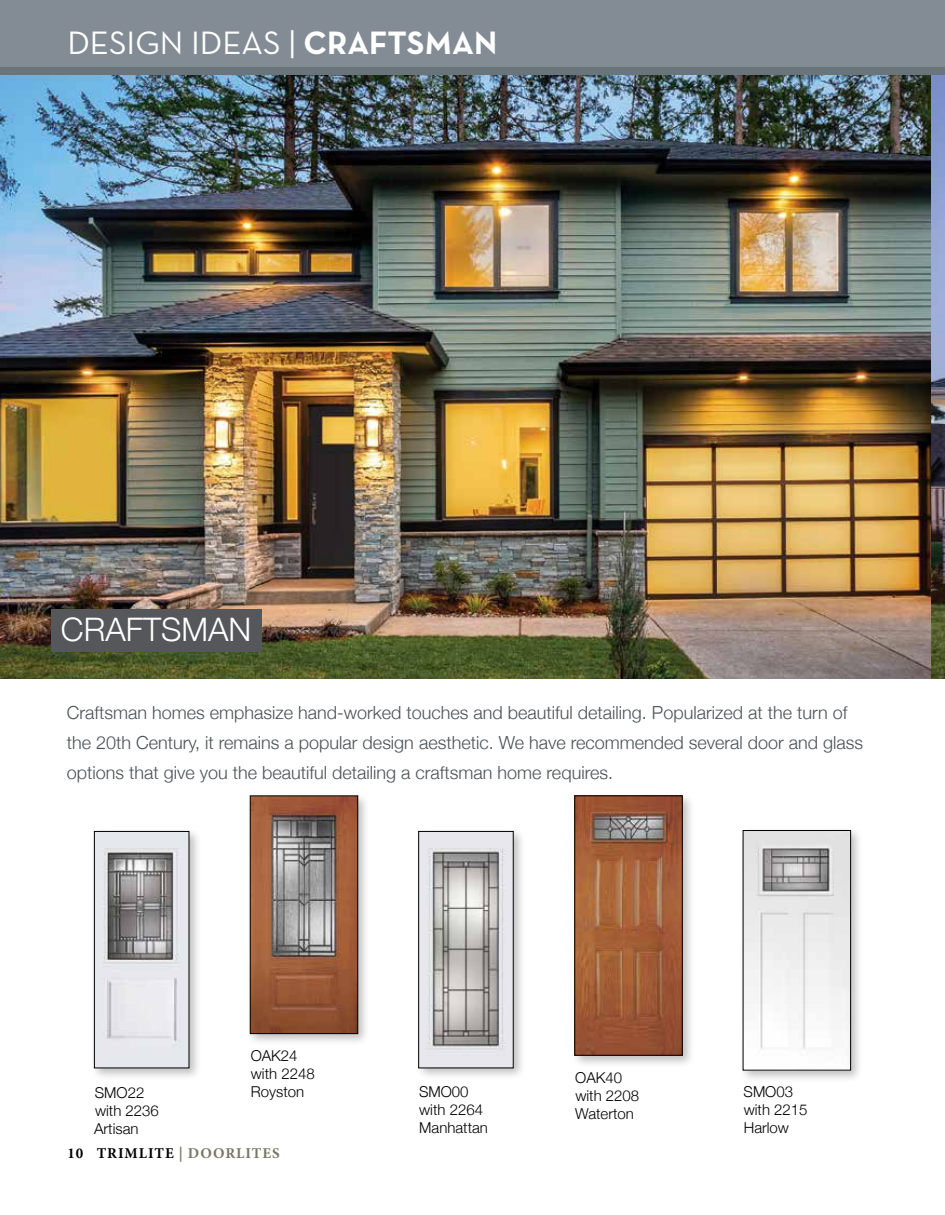
<style>
.page{position:relative;width:945px;height:1215px;background:#fff}
.page>*{position:absolute;margin:0;border:0;box-sizing:border-box;transform-origin:0 0}
.t1{font:33px "Neutra Text";color:#fff}
.t2{font:300 32.4px "Helvetica Neue";color:#fff}
.t3{font:300 18px/30px "Helvetica Neue";color:#4c5154}
.t4{font:300 15px/18px "Helvetica Neue";color:#000}
.t5{font:700 15px "Minion Pro";letter-spacing:.06em;color:#000}
.s1{font-family:"Neutra Text Bold Alt"}
.s2{color:#767662}
</style>
<div class="page">
<div style="left:0;top:0;width:932px;height:75px;background:#6a747b"></div>
<div style="left:0;top:0;width:932px;height:67px;background:#838c94"></div>
<div style="left:932px;top:0;width:13px;height:75px;background:#6a747b"></div>
<div style="left:932px;top:0;width:13px;height:67px;background:#838c94"></div>
<img style="left:0;top:75px;width:945px;height:603px">
<div style="left:52px;top:609px;width:210px;height:43px;background:#56575a"></div>
<div style="left:91px;top:828px;width:111px;height:253px;background:#000;opacity:.25"></div>
<img style="left:96px;top:833px;width:91px;height:233px">
<div style="left:94px;top:831px;width:95px;height:237px;border:1px solid #000"></div>
<div style="left:246px;top:792px;width:125px;height:254px;background:#000;opacity:.25"></div>
<img style="left:252px;top:798px;width:104px;height:234px">
<div style="left:250px;top:796px;width:108px;height:238px;border:1px solid #000"></div>
<div style="left:739px;top:827px;width:124px;height:256px;background:#000;opacity:.25"></div>
<img style="left:745px;top:832px;width:104px;height:236px">
<div style="left:743px;top:830px;width:108px;height:240px;border:1px solid #000"></div>
<div style="left:571px;top:792px;width:124px;height:276px;background:#000;opacity:.25"></div>
<img style="left:577px;top:798px;width:103px;height:255px">
<div style="left:415px;top:828px;width:111px;height:252px;background:#000;opacity:.25"></div>
<img style="left:421px;top:833px;width:90px;height:233px">
<h1 class="t1" style="left:68px;top:23px;width:431px">DESIGN IDEAS | <span class="s1">CRAFTSMAN</span></h1>
<h2 class="t2" style="left:61px;top:604px;width:192px">CRAFTSMAN</h2>
<p class="t3" style="left:67px;top:696px;width:798px">Craftsman homes emphasize hand-worked touches and beautiful detailing. Popularized at the turn of the 20th Century, it remains a popular design aesthetic. We have recommended several door and glass options that give you the beautiful detailing a craftsman home requires.</p>
<p class="t4" style="left:94px;top:1083px;width:66px">SMO22 with 2236<br>Artisan</p>
<p class="t4" style="left:251px;top:1046px;width:66px">OAK24 with 2248<br>Royston</p>
<p class="t5" style="left:68px;top:1143px;width:214px">10 TRIMLITE <span class="s2">| DOORLITES</span></p>
<p class="t4" style="left:575px;top:1068px;width:66px">OAK40 with 2208<br>Waterton</p>
<p class="t4" style="left:419px;top:1082px;width:70px">SMO00 with 2264<br>Manhattan</p>
<p class="t4" style="left:744px;top:1082px;width:66px">SMO03 with 2215<br>Harlow</p>
</div>
